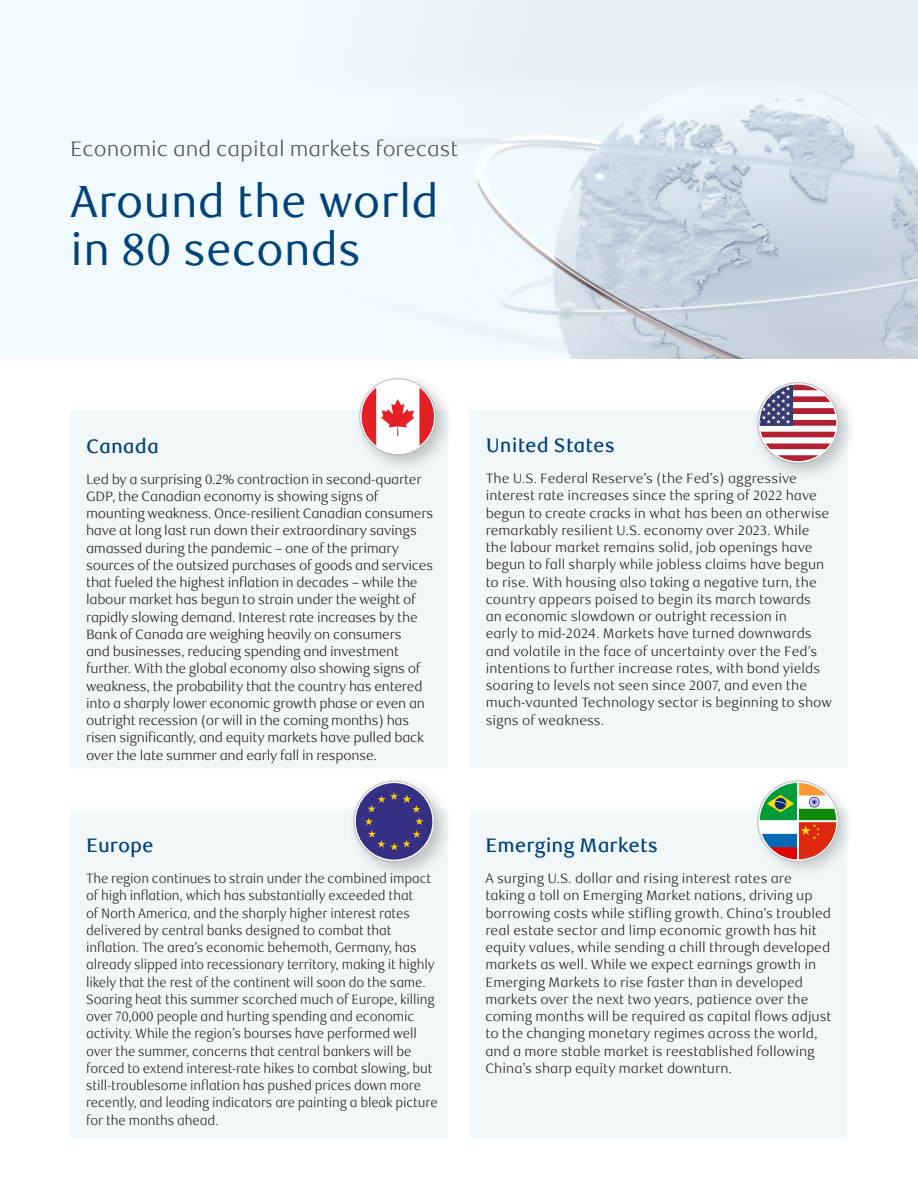
<style>
.page{position:relative;width:918px;height:1188px;background:#fff}
.page>*{position:absolute;margin:0;border:0;box-sizing:border-box;transform-origin:0 0}
.t1{font:45px/48px "RBC Text";color:#004279}
.t2{font:300 21px "RBC Text";color:#4e535c}
.t3{font:500 19.5px "RBC Text";color:#004279}
.t4{font:300 13.5px/17.2px "RBC Text";letter-spacing:-.01em;color:#231f20}
.t5{font:300 13.5px/17.2px "RBC Text";letter-spacing:-.01em;color:#231f20;scale:.95 1}
</style>
<div class="page">
<img style="left:0;top:0;width:918px;height:358px">
<div style="left:70px;top:809px;width:378px;height:329px;background:#f2f8fa"></div>
<div style="left:70px;top:411px;width:378px;height:357px;background:#f2f8fa"></div>
<div style="left:470px;top:809px;width:376px;height:329px;background:#f2f8fa"></div>
<div style="left:470px;top:411px;width:378px;height:357px;background:#f2f8fa"></div>
<div style="left:352px;top:371px;width:103px;height:104px;background:#231f20;opacity:.25"></div>
<div style="left:360px;top:379px;width:76px;height:76px;border:1px solid #bcbdc0;border-radius:50%"></div>
<svg style="left:362px;top:381px;width:72px;height:72px"></svg>
<div style="left:750px;top:375px;width:108px;height:108px;background:#231f20;opacity:.25"></div>
<div style="left:758px;top:383px;width:80px;height:80px;border:1px solid #bcbdc0;border-radius:50%"></div>
<svg style="left:760px;top:385px;width:76px;height:76px"></svg>
<div style="left:346px;top:774px;width:108px;height:108px;background:#231f20;opacity:.25"></div>
<svg style="left:354px;top:781px;width:80px;height:81px"></svg>
<div style="left:354px;top:781px;width:80px;height:81px;border:1px solid #bcbdc0;border-radius:50%"></div>
<div style="left:356px;top:783px;width:76px;height:77px;background:#363085;border-radius:50%"></div>
<svg style="left:365px;top:792px;width:58px;height:58px"></svg>
<div style="left:752px;top:775px;width:103px;height:104px;background:#231f20;opacity:.25"></div>
<div style="left:758px;top:781px;width:80px;height:81px;border:1px solid #bcbdc0;border-radius:50%"></div>
<svg style="left:760px;top:783px;width:76px;height:76px"></svg>
<img style="left:760px;top:822px;width:37px;height:37px">
<hr style="left:759px;top:820px;width:78px;height:2px;background:#fff">
<hr style="left:797px;top:782px;width:2px;height:78px;background:#fff">
<h2 class="t2" style="left:70px;top:136px;width:389px">Economic and capital markets forecast</h2>
<h1 class="t1" style="left:70px;top:179px;width:370px">Around the world in 80 seconds</h1>
<h3 class="t3" style="left:86px;top:435px;width:74px">Canada</h3>
<p class="t4" style="left:86px;top:471px;width:349px">Led by a surprising 0.2% contraction in second-quarter GDP, the Canadian economy is showing signs of mounting weakness. Once-resilient Canadian consumers have at long last run down their extraordinary savings amassed during the pandemic – one of the primary sources of the outsized purchases of goods and services that fueled the highest inflation in decades – while the labour market has begun to strain under the weight of rapidly slowing demand. Interest rate increases by the Bank of Canada are weighing heavily on consumers<br>and businesses, reducing spending and investment further. With the global economy also showing signs of weakness, the probability that the country has entered into a sharply lower economic growth phase or even an outright recession (or will in the coming months) has risen significantly, and equity markets have pulled back over the late summer and early fall in response.</p>
<h3 class="t3" style="left:86px;top:834px;width:69px">Europe</h3>
<p class="t5" style="left:86px;top:870px;width:372px">The region continues to strain under the combined impact of high inflation, which has substantially exceeded that<br>of North America, and the sharply higher interest rates delivered by central banks designed to combat that inflation. The area’s economic behemoth, Germany, has already slipped into recessionary territory, making it highly likely that the rest of the continent will soon do the same.<br>Soaring heat this summer scorched much of Europe, killing over 70,000 people and hurting spending and economic activity. While the region’s bourses have performed well over the summer, concerns that central bankers will be forced to extend interest-rate hikes to combat slowing, but still-troublesome inflation has pushed prices down more recently, and leading indicators are painting a bleak picture for the months ahead.</p>
<h3 class="t3" style="left:486px;top:434px;width:131px">United States</h3>
<p class="t4" style="left:486px;top:470px;width:348px">The U.S. Federal Reserve’s (the Fed’s) aggressive interest rate increases since the spring of 2022 have begun to create cracks in what has been an otherwise remarkably resilient U.S. economy over 2023. While the labour market remains solid, job openings have begun to fall sharply while jobless claims have begun to rise. With housing also taking a negative turn, the country appears poised to begin its march towards<br>an economic slowdown or outright recession in<br>early to mid-2024. Markets have turned downwards and volatile in the face of uncertainty over the Fed’s intentions to further increase rates, with bond yields soaring to levels not seen since 2007, and even the much-vaunted Technology sector is beginning to show signs of weakness.</p>
<h3 class="t3" style="left:485px;top:834px;width:174px">Emerging Markets</h3>
<p class="t4" style="left:485px;top:870px;width:348px">A surging U.S. dollar and rising interest rates are taking a toll on Emerging Market nations, driving up borrowing costs while stifling growth. China’s troubled real estate sector and limp economic growth has hit equity values, while sending a chill through developed markets as well. While we expect earnings growth in Emerging Markets to rise faster than in developed markets over the next two years, patience over the coming months will be required as capital flows adjust to the changing monetary regimes across the world, and a more stable market is reestablished following China’s sharp equity market downturn.</p>
</div>
